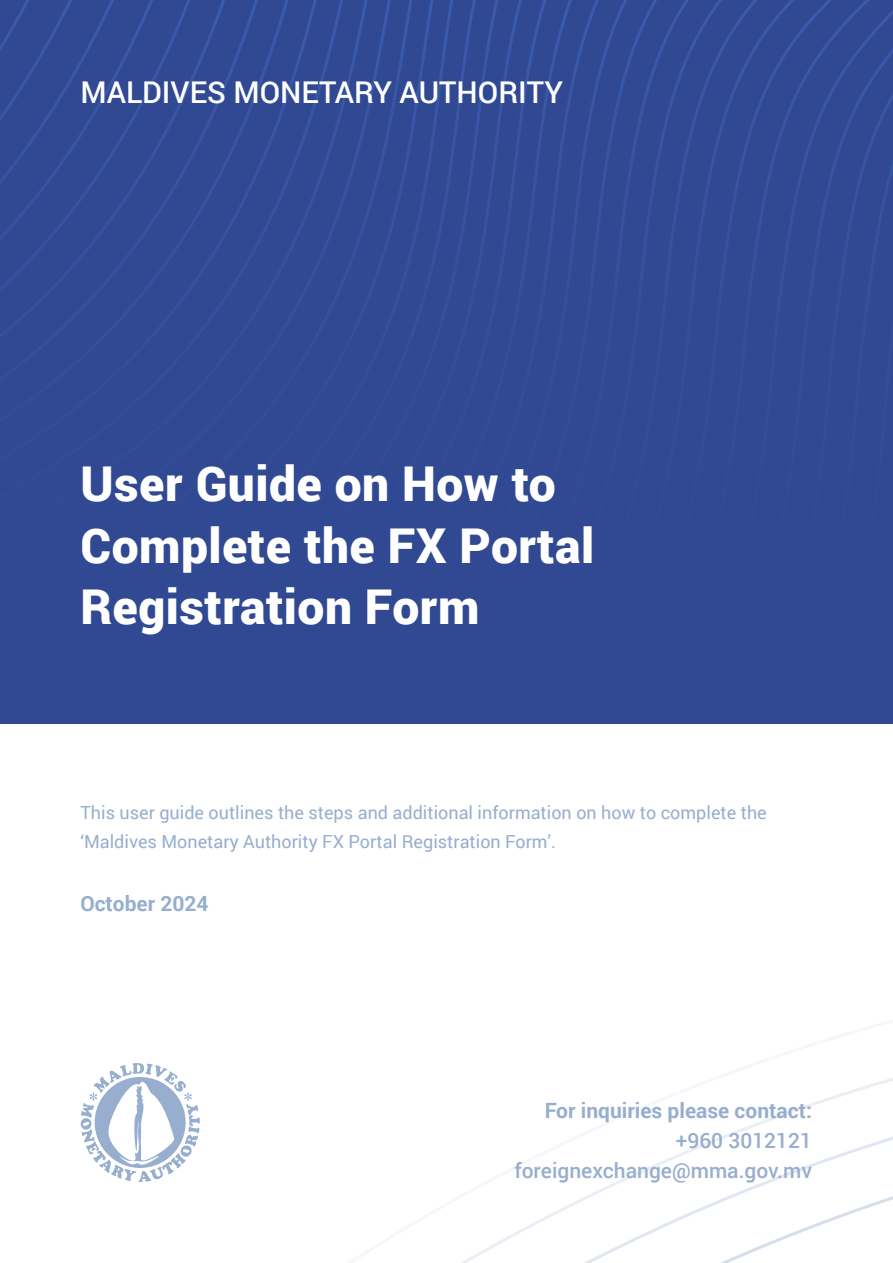
<style>
.page{position:relative;width:893px;height:1263px;background:#fff}
.page>*{position:absolute;margin:0;border:0;box-sizing:border-box;transform-origin:0 0}
.t1{font:900 48px/61.5px "Roboto";letter-spacing:.01em;color:#fff}
.t2{font:500 30px "Roboto";color:#fff}
.t3{font:500 21px/30px "Roboto";color:#97aece;text-align:right}
.t4{font:700 21px "Roboto";color:#97aece}
.t5{font:18px/28.5px "Roboto";color:#97aece}
.s1{font-weight:700}
</style>
<div class="page">
<div style="left:1px;top:21px;width:168px;height:703px;background:#304992"></div>
<div style="left:25px;top:23px;width:119px;height:701px;background:#304992"></div>
<div style="left:49px;top:24px;width:71px;height:700px;background:#304992"></div>
<svg style="left:72px;top:25px;width:24px;height:1100px"></svg>
<div style="left:96px;top:25px;width:24px;height:699px;background:#304992"></div>
<div style="left:120px;top:24px;width:24px;height:700px;background:#304992"></div>
<div style="left:144px;top:23px;width:25px;height:701px;background:#304992"></div>
<div style="left:169px;top:20px;width:24px;height:704px;background:#304992"></div>
<div style="left:193px;top:17px;width:24px;height:707px;background:#304992"></div>
<div style="left:217px;top:14px;width:23px;height:710px;background:#304992"></div>
<div style="left:240px;top:10px;width:21px;height:714px;background:#304992"></div>
<div style="left:261px;top:5px;width:20px;height:719px;background:#304992"></div>
<div style="left:281px;top:0;width:19px;height:724px;background:#304992"></div>
<div style="left:300px;top:0;width:20px;height:724px;background:#304992"></div>
<div style="left:320px;top:0;width:19px;height:724px;background:#304992"></div>
<div style="left:339px;top:0;width:19px;height:724px;background:#304992"></div>
<div style="left:358px;top:0;width:19px;height:724px;background:#304992"></div>
<div style="left:377px;top:0;width:19px;height:724px;background:#304992"></div>
<div style="left:396px;top:0;width:18px;height:724px;background:#304992"></div>
<div style="left:414px;top:0;width:18px;height:724px;background:#304992"></div>
<div style="left:432px;top:0;width:19px;height:724px;background:#304992"></div>
<div style="left:451px;top:0;width:17px;height:724px;background:#304992"></div>
<div style="left:468px;top:0;width:18px;height:724px;background:#304992"></div>
<div style="left:486px;top:0;width:17px;height:724px;background:#304992"></div>
<div style="left:503px;top:0;width:17px;height:724px;background:#304992"></div>
<div style="left:520px;top:0;width:17px;height:724px;background:#304992"></div>
<div style="left:537px;top:0;width:16px;height:724px;background:#304992"></div>
<div style="left:553px;top:0;width:16px;height:724px;background:#304992"></div>
<div style="left:569px;top:0;width:324px;height:724px;background:#304992"></div>
<svg style="left:716px;top:1093px;width:177px;height:46px"></svg>
<svg style="left:461px;top:1139px;width:432px;height:124px"></svg>
<svg style="left:81px;top:1063px;width:119px;height:119px"></svg>
<p class="t2" style="left:80px;top:71px;width:484px">MALDIVES MONETARY AUTHORITY</p>
<p class="t1" style="left:80px;top:452px;width:515px">User Guide on How to<br>Complete the FX Portal<br>Registration Form</p>
<p class="t5" style="left:80px;top:798px;width:688px">This user guide outlines the steps and additional information on how to complete the ‘Maldives Monetary Authority FX Portal Registration Form’.</p>
<p class="t4" style="left:80px;top:889px;width:130px">October 2024</p>
<p class="t3" style="left:514px;top:1094px;width:299px"><span class="s1">For inquiries please contact: </span>+960 3012121 foreignexchange@mma.gov.mv</p>
</div>
